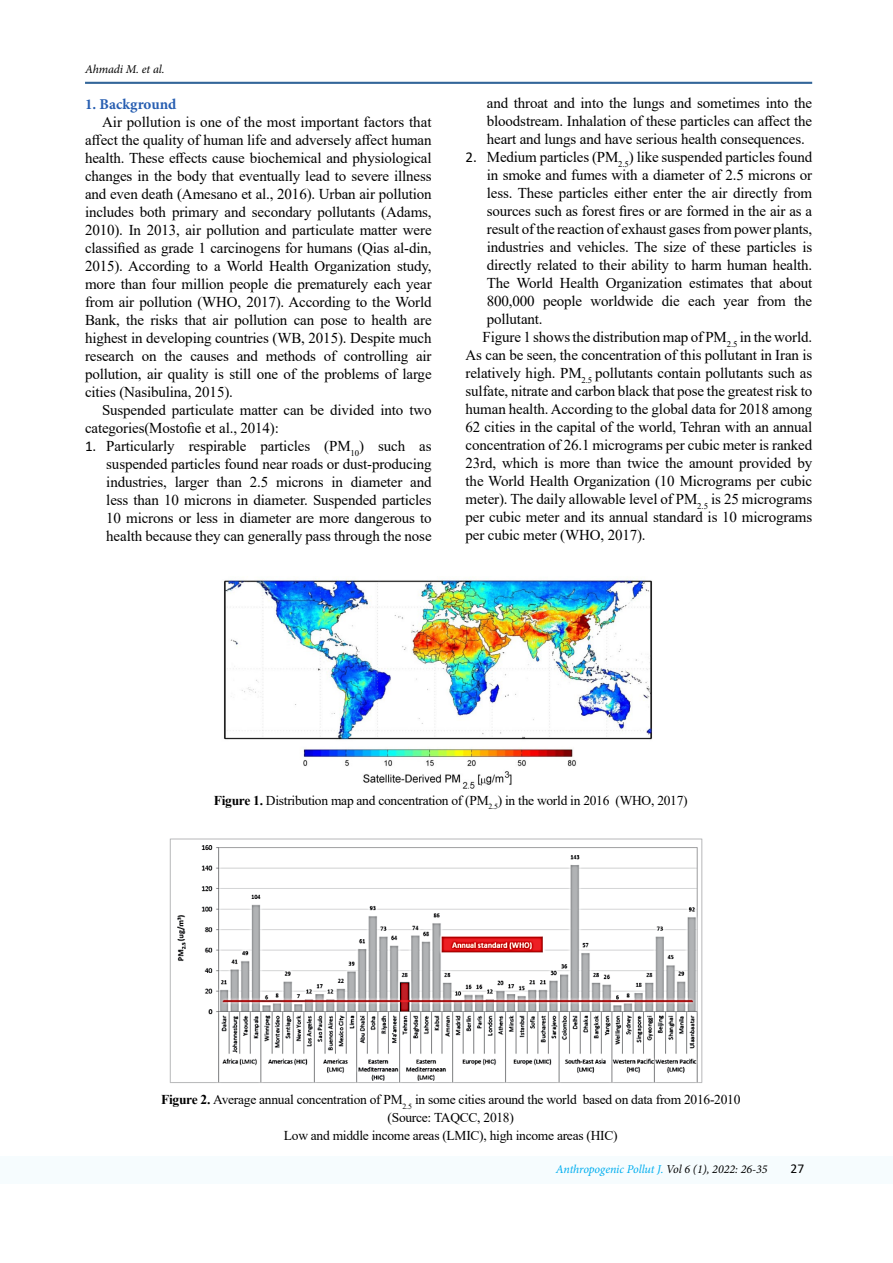
<style>
.page{position:relative;width:893px;height:1263px;background:#fff}
.page>*{position:absolute;margin:0;border:0;box-sizing:border-box;transform-origin:0 0}
.t1{font:15px/18px "Times New Roman";letter-spacing:-.01em;color:#000;text-align:justify}
.t2{font:700 15px "Minion Pro";color:#275eb1}
.t3{font:13.5px/18px "Times New Roman";letter-spacing:-.02em;color:#000;text-align:center}
.t4{font:13.5px "Calibri";color:#000}
.t5{font:italic 12px "Minion Pro";letter-spacing:-.01em;color:#00aeef}
.t6{font:italic 12px "Minion Pro";letter-spacing:-.01em;color:#000}
.s1{font-family:"Calibri"}
.s2{font-weight:700}
.s3{color:#000}
</style>
<div class="page">
<hr style="left:85px;top:82px;width:727px;height:2px;background:#369">
<div style="left:0;top:1157px;width:893px;height:27px;background:#f6fcfe"></div>
<img style="left:169px;top:838px;width:534px;height:245px">
<img style="left:224px;top:577px;width:429px;height:211px">
<p class="t6" style="left:85px;top:61px;width:81px">Ahmadi M. et al.</p>
<p class="t2" style="left:85px;top:93px;width:93px">1. Background</p>
<p class="t1" style="left:85px;top:112px;width:348px;text-indent:17px">Air pollution is one of the most important factors that affect the quality of human life and adversely affect human health. These effects cause biochemical and physiological changes in the body that eventually lead to severe illness and even death (Amesano et al., 2016). Urban air pollution includes both primary and secondary pollutants (Adams, 2010). In 2013, air pollution and particulate matter were classified as grade 1 carcinogens for humans (Qias al-din, 2015). According to a World Health Organization study, more than four million people die prematurely each year from air pollution (WHO, 2017). According to the World Bank, the risks that air pollution can pose to health are highest in developing countries (WB, 2015). Despite much research on the causes and methods of controlling air pollution, air quality is still one of the problems of large cities (Nasibulina, 2015).</p>
<p class="t1" style="left:85px;top:400px;width:348px;text-indent:17px">Suspended particulate matter can be divided into two categories(Mostofie et al., 2014):</p>
<p class="t1" style="left:106px;top:436px;width:327px;text-indent:-21px"><span class="s1">1.</span> Particularly respirable particles (PM<sub>10</sub>) such as suspended particles found near roads or dust-producing industries, larger than 2.5 microns in diameter and less than 10 microns in diameter. Suspended particles 10 microns or less in diameter are more dangerous to health because they can generally pass through the nose</p>
<p class="t1" style="left:487px;top:94px;width:327px">and throat and into the lungs and sometimes into the bloodstream. Inhalation of these particles can affect the heart and lungs and have serious health consequences.</p>
<p class="t1" style="left:466px;top:148px;width:348px"><span class="s1">2.</span> Medium particles (PM<sub>2.5</sub>) like suspended particles found</p>
<p class="t1" style="left:487px;top:166px;width:327px">in smoke and fumes with a diameter of 2.5 microns or</p>
<p class="t1" style="left:487px;top:184px;width:327px">less. These particles either enter the air directly from</p>
<p class="t1" style="left:487px;top:202px;width:327px">sources such as forest fires or are formed in the air as a</p>
<p class="t1" style="left:487px;top:220px;width:327px">result of the reaction of exhaust gases from power plants,</p>
<p class="t1" style="left:487px;top:238px;width:327px">industries and vehicles. The size of these particles is</p>
<p class="t1" style="left:487px;top:256px;width:327px">directly related to their ability to harm human health.</p>
<p class="t1" style="left:487px;top:274px;width:327px">The World Health Organization estimates that about</p>
<p class="t1" style="left:487px;top:292px;width:327px">800,000 people worldwide die each year from the</p>
<p class="t1" style="left:487px;top:310px;width:57px">pollutant.</p>
<p class="t1" style="left:483px;top:328px;width:331px">Figure 1 shows the distribution map of PM<sub>2.5</sub> in the world.</p>
<p class="t1" style="left:466px;top:346px;width:348px">As can be seen, the concentration of this pollutant in Iran is</p>
<p class="t1" style="left:466px;top:364px;width:348px">relatively high. PM<sub>2.5</sub> pollutants contain pollutants such as</p>
<p class="t1" style="left:466px;top:382px;width:348px">sulfate, nitrate and carbon black that pose the greatest risk to</p>
<p class="t1" style="left:466px;top:400px;width:348px">human health. According to the global data for 2018 among</p>
<p class="t1" style="left:466px;top:418px;width:348px">62 cities in the capital of the world, Tehran with an annual</p>
<p class="t1" style="left:466px;top:436px;width:348px">concentration of 26.1 micrograms per cubic meter is ranked</p>
<p class="t1" style="left:466px;top:454px;width:348px">23rd, which is more than twice the amount provided by</p>
<p class="t1" style="left:466px;top:472px;width:348px">the World Health Organization (10 Micrograms per cubic</p>
<p class="t1" style="left:466px;top:490px;width:348px">meter). The daily allowable level of PM<sub>2.5</sub> is 25 micrograms</p>
<p class="t1" style="left:466px;top:508px;width:348px">per cubic meter and its annual standard is 10 micrograms</p>
<p class="t1" style="left:466px;top:526px;width:182px">per cubic meter (WHO, 2017).</p>
<p class="t3" style="left:214px;top:791px;width:475px"><span class="s2">Figure 1.</span> Distribution map and concentration of (PM<sub>2.5</sub>) in the world in 2016 (WHO, 2017)</p>
<p class="t3" style="left:161px;top:1090px;width:581px"><span class="s2">Figure 2.</span> Average annual concentration of PM<sub>2.5</sub> in some cities around the world based on data from 2016-2010 (Source: TAQCC, 2018)<br>Low and middle income areas (LMIC), high income areas (HIC)</p>
<p class="t5" style="left:556px;top:1161px;width:213px">Anthropogenic Pollut J. <span class="s3">Vol 6 (1), 2022: 26-35</span></p>
<p class="t4" style="left:791px;top:1159px;width:15px">27</p>
</div>
